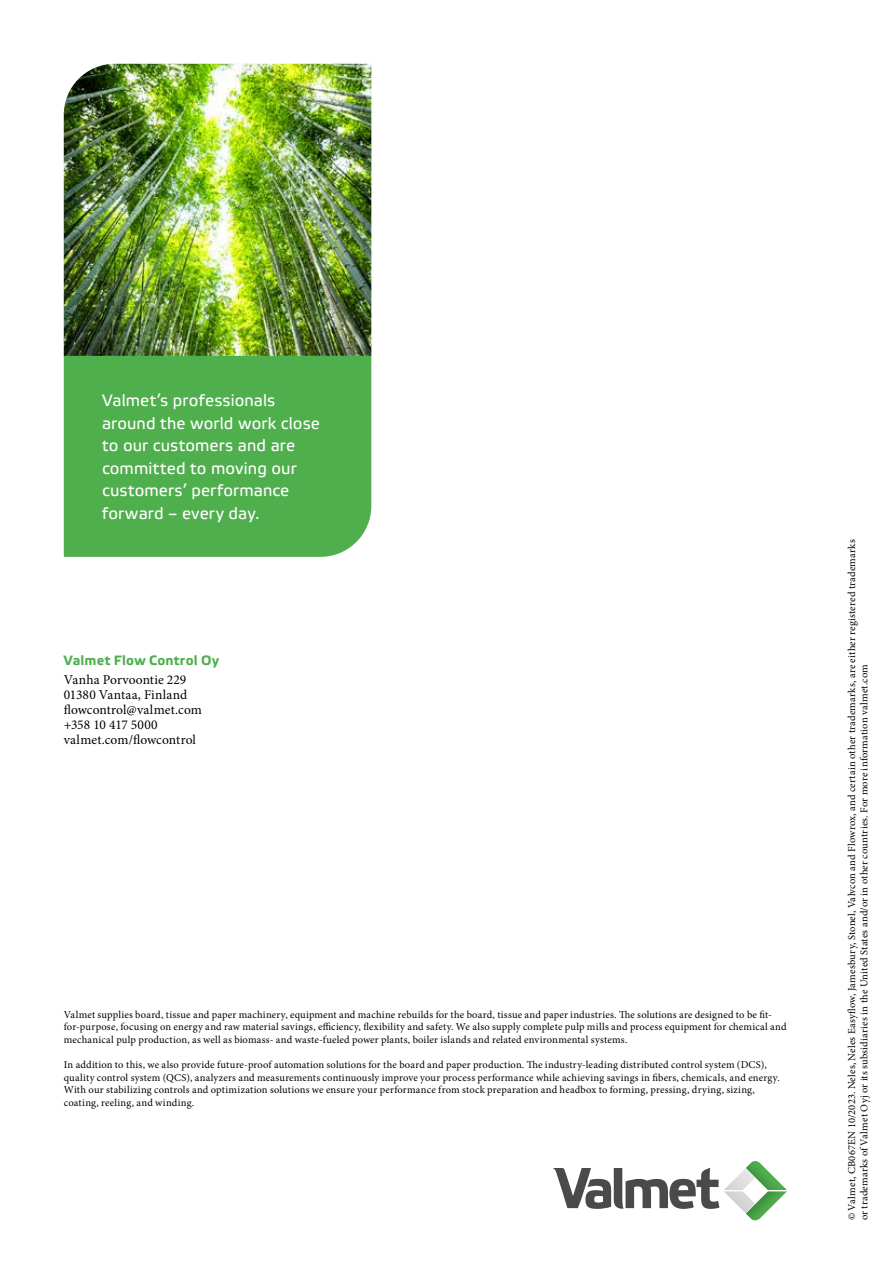
<style>
.page{position:relative;width:893px;height:1263px;background:#fff}
.page>*{position:absolute;margin:0;border:0;box-sizing:border-box;transform-origin:0 0}
.t1{font:16.5px/22.5px "Etelka Text Pro";letter-spacing:.005em;color:#fff}
.t2{font:13.5px/15px "Minion Pro";color:#000}
.t3{font:700 13.5px "Etelka Text Pro";letter-spacing:.015em;color:#4faf4d}
.t4{font:10.5px/12.6px "Minion Pro";letter-spacing:.015em;color:#000}
</style>
<div class="page">
<img style="left:64px;top:64px;width:307px;height:292px">
<div style="left:64px;top:356px;width:307px;height:201px;background:#4faf4d"></div>
<svg style="left:553px;top:1161px;width:234px;height:60px"></svg>
<h1 class="t1" style="left:102px;top:390px;width:219px">Valmet’s professionals around the world work close to our customers and are committed to moving our customers’ performance forward – every day.</h1>
<p class="t3" style="left:64px;top:652px;width:157px">Valmet Flow Control Oy</p>
<p class="t2" style="left:64px;top:672px;width:140px">Vanha Porvoontie 229<br>01380 Vantaa, Finland flowcontrol@valmet.com +358 10 417 5000 valmet.com/flowcontrol</p>
<p class="t4" style="left:64px;top:1008px;width:724px">Valmet supplies board, tissue and paper machinery, equipment and machine rebuilds for the board, tissue and paper industries. The solutions are designed to be fit&shy;for-purpose, focusing on energy and raw material savings, efficiency, flexibility and safety. We also supply complete pulp mills and process equipment for chemical and mechanical pulp production, as well as biomass- and waste-fueled power plants, boiler islands and related environmental systems.</p>
<p class="t4" style="left:64px;top:1058px;width:717px">In addition to this, we also provide future-proof automation solutions for the board and paper production. The industry-leading distributed control system (DCS), quality control system (QCS), analyzers and measurements continuously improve your process performance while achieving savings in fibers, chemicals, and energy.<br>With our stabilizing controls and optimization solutions we ensure your performance from stock preparation and headbox to forming, pressing, drying, sizing, coating, reeling, and winding.</p>
<p class="t4" style="left:845px;top:1220px;width:683px;rotate:-90deg">© Valmet, CB067EN 10/2023. Neles, Neles Easyflow, Jamesbury, Stonel, Valvcon and Flowrox, and certain other trademarks, are either registered trademarks or trademarks of Valmet Oyj or its subsidiaries in the United States and/or in other countries. For more information valmet.com</p>
</div>
